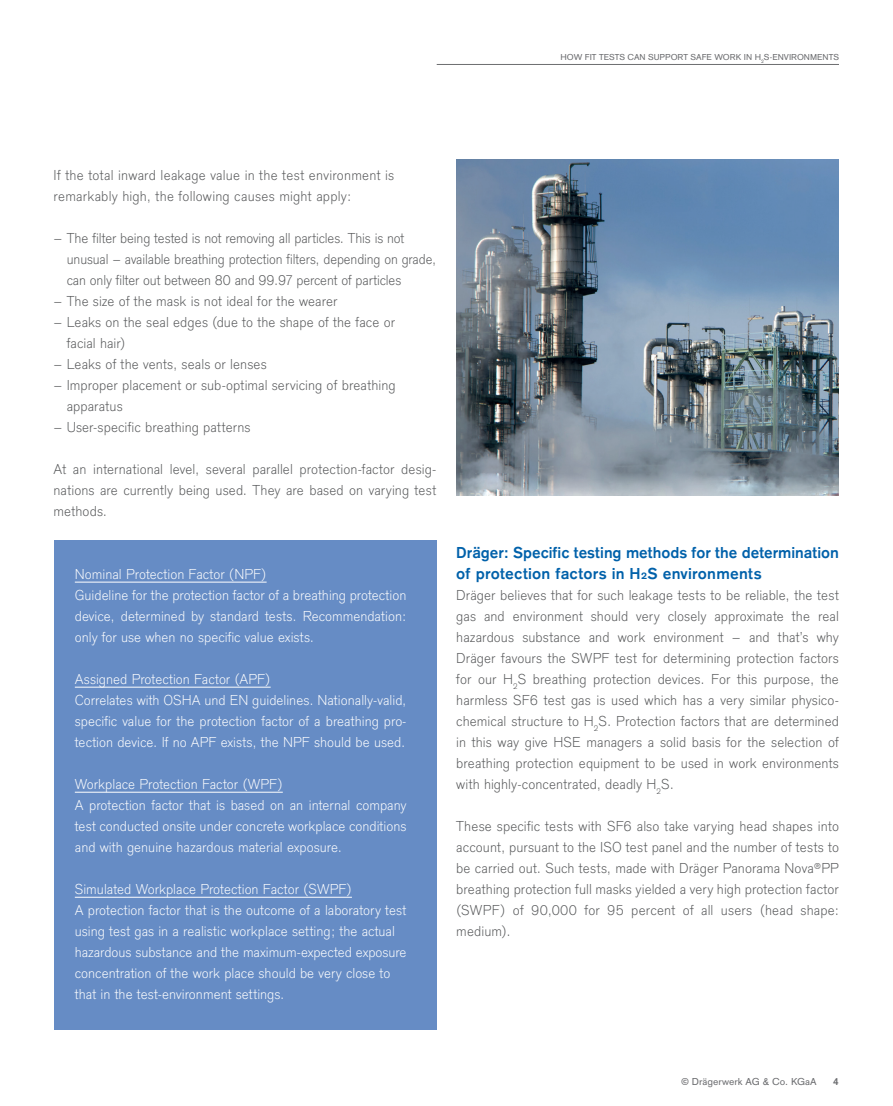
<style>
.page{position:relative;width:893px;height:1106px;background:#fff}
.page>*{position:absolute;margin:0;border:0;box-sizing:border-box;transform-origin:0 0}
.t1{font:700 16.5px/21px "Draeger Sans";color:#0161aa}
.t2{font:300 15px/21px "Draeger Sans";letter-spacing:.005em;color:#545557}
.t3{font:300 15px/21px "Draeger Sans";color:#fff}
.t4{font:10.5px "Draeger Sans";color:#6c6d70}
.t5{font:700 10.5px "Draeger Sans";color:#6c6d70}
.t6{font:9px "Draeger Sans";color:#6c6d70}
</style>
<div class="page">
<hr style="left:437px;top:64px;width:402px;height:1px;background:#6c6d70">
<div style="left:54px;top:540px;width:383px;height:489px;background:#668cc5"></div>
<img style="left:456px;top:159px;width:383px;height:336px">
<hr style="left:75px;top:582px;width:192px;height:1px;background:#fff">
<hr style="left:75px;top:687px;width:196px;height:1px;background:#fff">
<hr style="left:75px;top:792px;width:208px;height:1px;background:#fff">
<hr style="left:75px;top:897px;width:277px;height:1px;background:#fff">
<p class="t6" style="left:561px;top:51px;width:280px">HOW FIT TESTS CAN SUPPORT SAFE WORK IN H<sub>2</sub>S-ENVIRONMENTS</p>
<p class="t2" style="left:54px;top:164px;width:342px">If the total inward leakage value in the test environment is remarkably high, the following causes might apply:</p>
<p class="t2" style="left:67px;top:227px;width:371px;text-indent:-13px">– The filter being tested is not removing all particles. This is not unusual – available breathing protection filters, depending on grade, can only filter out between 80 and 99.97 percent of particles</p>
<p class="t2" style="left:54px;top:290px;width:286px">– The size of the mask is not ideal for the wearer</p>
<p class="t2" style="left:67px;top:311px;width:330px;text-indent:-13px">– Leaks on the seal edges (due to the shape of the face or facial hair)</p>
<p class="t2" style="left:54px;top:353px;width:215px">– Leaks of the vents, seals or lenses</p>
<p class="t2" style="left:67px;top:374px;width:330px;text-indent:-13px">– Improper placement or sub-optimal servicing of breathing apparatus</p>
<p class="t2" style="left:54px;top:416px;width:199px">– User-specific breathing patterns</p>
<p class="t2" style="left:54px;top:458px;width:384px;text-align:justify">At an international level, several parallel protection-factor desig&shy;nations are currently being used. They are based on varying test methods.</p>
<p class="t3" style="left:75px;top:563px;width:333px">Nominal Protection Factor (NPF)<br>Guideline for the protection factor of a breathing protection device, determined by standard tests. Recommendation: only for use when no specific value exists.</p>
<p class="t3" style="left:75px;top:668px;width:333px">Assigned Protection Factor (APF)<br>Correlates with OSHA und EN guidelines. Nationally-valid, specific value for the protection factor of a breathing pro&shy;tection device. If no APF exists, the NPF should be used.</p>
<p class="t3" style="left:75px;top:773px;width:333px">Workplace Protection Factor (WPF)<br>A protection factor that is based on an internal company test conducted onsite under concrete workplace conditions and with genuine hazardous material exposure.</p>
<p class="t3" style="left:75px;top:878px;width:333px">Simulated Workplace Protection Factor (SWPF)<br>A protection factor that is the outcome of a laboratory test using test gas in a realistic workplace setting; the actual hazardous substance and the maximum-expected exposure concentration of the work place should be very close to that in the test-environment settings.</p>
<p class="t1" style="left:456px;top:541px;width:384px">Dräger: Specific testing methods for the determination of protection factors in H2S environments</p>
<p class="t2" style="left:456px;top:584px;width:384px;text-align:justify">Dräger believes that for such leakage tests to be reliable, the test gas and environment should very closely approximate the real hazardous substance and work environment – and that’s why Dräger favours the SWPF test for determining protection factors for our H<sub>2</sub>S breathing protection devices. For this purpose, the harmless SF6 test gas is used which has a very similar physico&shy;chemical structure to H<sub>2</sub>S. Protection factors that are determined in this way give HSE managers a solid basis for the selection of breathing protection equipment to be used in work environments with highly-concentrated, deadly H<sub>2</sub>S.</p>
<p class="t2" style="left:456px;top:815px;width:384px;text-align:justify">These specific tests with SF6 also take varying head shapes into account, pursuant to the ISO test panel and the number of tests to be carried out. Such tests, made with Dräger Panorama Nova®PP breathing protection full masks yielded a very high protection factor (SWPF) of 90,000 for 95 percent of all users (head shape: medium).</p>
<p class="t4" style="left:681px;top:1073px;width:137px">© Drägerwerk AG &amp; Co. KGaA</p>
<p class="t5" style="left:833px;top:1074px;width:7px">4</p>
</div>
